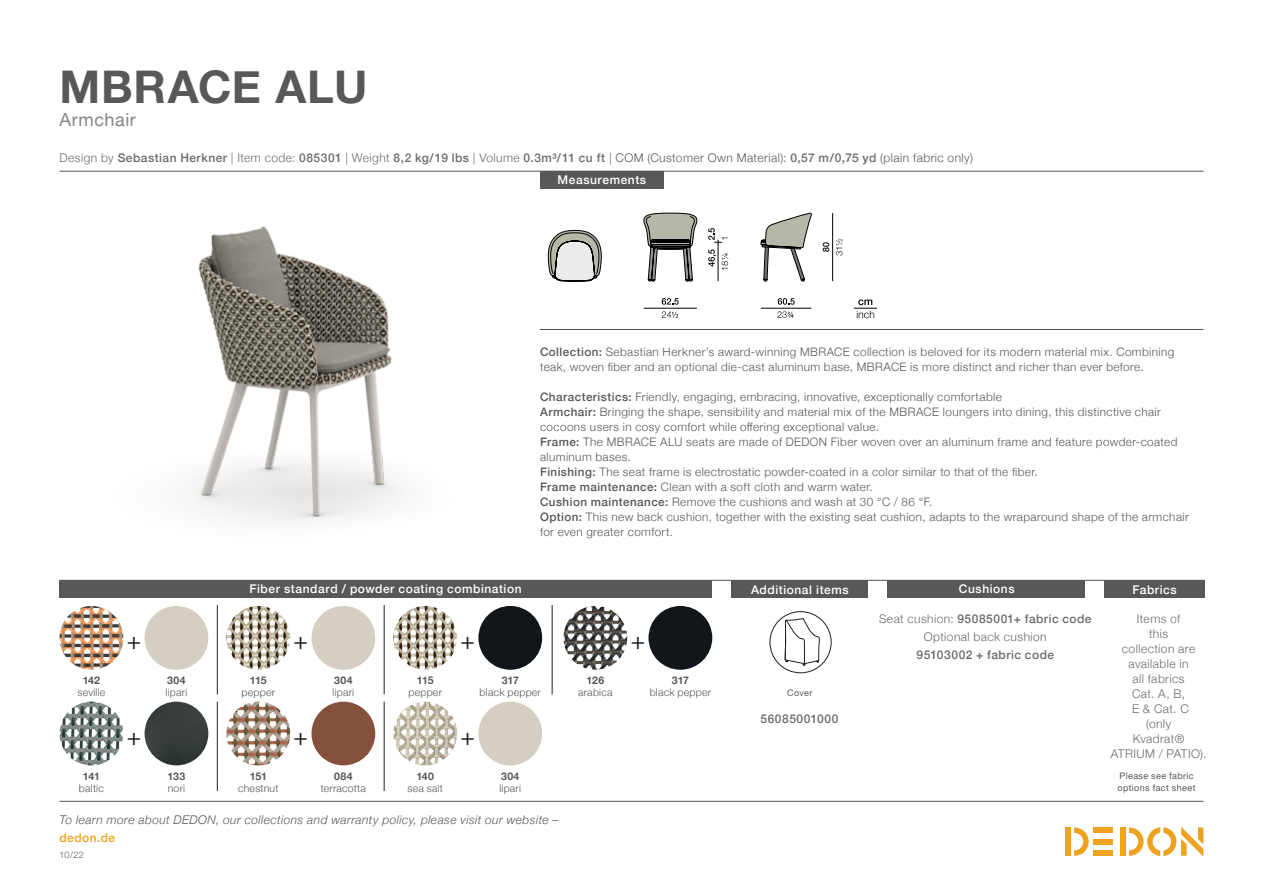
<style>
.page{position:relative;width:1263px;height:893px;background:#fff}
.page>*{position:absolute;margin:0;border:0;box-sizing:border-box;transform-origin:0 0}
.t1{font:700 45px "Helvetica Neue";letter-spacing:.015em;color:#57585a}
.t2{font:24px "Helvetica Neue";color:#231f20}
.t3{font:18px "Helvetica Neue";letter-spacing:.03em;color:#86868a}
.t4{font:500 12px "Helvetica Neue";letter-spacing:.04em;color:#696b6d}
.t5{font:300 12px/15px "Helvetica Neue";letter-spacing:.035em;color:#696b6d;text-align:center}
.t6{font:500 12px "Helvetica Neue";letter-spacing:.045em;color:#fff}
.t7{font:italic 300 12px "Helvetica Neue";letter-spacing:.035em;color:#57585a}
.t8{font:500 12px "Helvetica Neue";letter-spacing:.035em;color:#eea21f}
.t9{font:300 11.7px/15px "Helvetica Neue";letter-spacing:.035em;color:#57585a}
.t10{font:300 10.5px "Helvetica Neue";letter-spacing:.02em;color:#57585a}
.t11{font:700 10.5px "Helvetica Neue";letter-spacing:-.005em;color:#57585a}
.t12{font:9px/12px "Helvetica Neue";letter-spacing:.045em;color:#57585a}
.t13{font:300 9px "Helvetica Neue";color:#57585a}
.s1{font-weight:300}
.s2{font-weight:300;color:#57585a}
.s3{font-weight:500}
</style>
<div class="page">
<div style="left:1120px;top:827px;width:5px;height:29px;background:#eea21f"></div>
<div style="left:1094px;top:827px;width:19px;height:6px;background:#eea21f"></div>
<div style="left:1094px;top:850px;width:19px;height:6px;background:#eea21f"></div>
<div style="left:1094px;top:839px;width:19px;height:5px;background:#eea21f"></div>
<svg style="left:1074px;top:827px;width:15px;height:29px"></svg>
<div style="left:1065px;top:827px;width:6px;height:29px;background:#eea21f"></div>
<svg style="left:1129px;top:827px;width:74px;height:29px"></svg>
<hr style="left:60px;top:801px;width:1143px;height:1px;background:#505356">
<img style="left:193px;top:226px;width:208px;height:295px">
<hr style="left:60px;top:580px;width:1143px;height:1px;background:#505356">
<hr style="left:60px;top:171px;width:1143px;height:1px;background:#505356">
<hr style="left:540px;top:329px;width:663px;height:1px;background:#505356">
<div style="left:540px;top:171px;width:124px;height:17px;background:#57585a"></div>
<svg style="left:854px;top:299px;width:23px;height:19px"></svg>
<hr style="left:761px;top:308px;width:50px;height:1px;background:#000">
<svg style="left:778px;top:298px;width:17px;height:7px"></svg>
<svg style="left:777px;top:311px;width:17px;height:7px"></svg>
<hr style="left:832px;top:213px;width:1px;height:68px;background:#000">
<svg style="left:823px;top:242px;width:6px;height:10px"></svg>
<svg style="left:836px;top:239px;width:6px;height:17px"></svg>
<hr style="left:718px;top:240px;width:1px;height:41px;background:#000">
<svg style="left:708px;top:250px;width:20px;height:20px"></svg>
<svg style="left:708px;top:228px;width:20px;height:15px"></svg>
<hr style="left:644px;top:308px;width:53px;height:1px;background:#000">
<svg style="left:662px;top:298px;width:17px;height:7px"></svg>
<svg style="left:662px;top:311px;width:16px;height:7px"></svg>
<svg style="left:760px;top:213px;width:52px;height:69px"></svg>
<svg style="left:643px;top:213px;width:54px;height:69px"></svg>
<svg style="left:548px;top:230px;width:53px;height:51px;background:#b8b8b4"></svg>
<div style="left:60px;top:580px;width:652px;height:18px;background:#57585a"></div>
<div style="left:145px;top:606px;width:63px;height:64px;background:#d4cec3;border-radius:32px"></div>
<img style="left:563px;top:606px;width:64px;height:64px;border-radius:32px">
<div style="left:648px;top:606px;width:64px;height:64px;background:#121519;border-radius:32px"></div>
<img style="left:393px;top:702px;width:64px;height:63px;border-radius:32px">
<div style="left:478px;top:702px;width:64px;height:63px;background:#d4cec3;border-radius:32px"></div>
<img style="left:226px;top:606px;width:64px;height:64px;border-radius:32px">
<hr style="left:384px;top:605px;width:1px;height:89px;background:#231f20">
<hr style="left:217px;top:605px;width:1px;height:89px;background:#231f20">
<hr style="left:552px;top:605px;width:1px;height:89px;background:#231f20">
<div style="left:311px;top:606px;width:64px;height:64px;background:#d4cec3;border-radius:32px"></div>
<img style="left:393px;top:606px;width:64px;height:64px;border-radius:32px">
<div style="left:478px;top:606px;width:64px;height:64px;background:#121519;border-radius:32px"></div>
<img style="left:60px;top:702px;width:63px;height:63px;border-radius:32px">
<img style="left:145px;top:702px;width:63px;height:63px;border-radius:32px">
<hr style="left:217px;top:702px;width:1px;height:89px;background:#231f20">
<hr style="left:384px;top:702px;width:1px;height:89px;background:#231f20">
<div style="left:311px;top:702px;width:64px;height:63px;background:#86513c;border-radius:50%"></div>
<img style="left:226px;top:702px;width:64px;height:63px;border-radius:32px">
<div style="left:732px;top:580px;width:136px;height:18px;background:#57585a"></div>
<div style="left:770px;top:611px;width:61px;height:62px;border:1px solid #231f20;border-radius:50%"></div>
<svg style="left:785px;top:618px;width:35px;height:47px"></svg>
<img style="left:60px;top:606px;width:63px;height:64px;border-radius:32px">
<div style="left:1104px;top:580px;width:100px;height:17px;background:#57585a"></div>
<div style="left:887px;top:580px;width:197px;height:17px;background:#57585a"></div>
<h1 class="t1" style="left:60px;top:52px;width:309px">MBRACE ALU</h1>
<h3 class="t3" style="left:60px;top:107px;width:78px">Armchair</h3>
<p class="t4" style="left:60px;top:148px;width:915px"><span class="s1">Design by</span> Sebastian Herkner <span class="s1">| Item code:</span> 085301 <span class="s1">| Weight</span> 8,2 kg/19 lbs <span class="s1">| Volume</span> 0.3m³/11 cu ft <span class="s1">|</span> <span class="s2">COM (Customer Own Material):</span> 0,57 m/0,75 yd <span class="s2">(plain fabric only)</span></p>
<p class="t6" style="left:558px;top:170px;width:90px">Measurements</p>
<p class="t11" style="left:83px;top:672px;width:19px">142</p>
<p class="t10" style="left:78px;top:684px;width:29px">seville</p>
<p class="t11" style="left:83px;top:768px;width:18px">141</p>
<p class="t10" style="left:79px;top:780px;width:26px">baltic</p>
<h2 class="t2" style="left:127px;top:623px;width:16px">+</h2>
<h2 class="t2" style="left:127px;top:719px;width:16px">+</h2>
<p class="t11" style="left:167px;top:672px;width:20px">304</p>
<p class="t10" style="left:166px;top:684px;width:23px">lipari</p>
<p class="t11" style="left:168px;top:768px;width:19px">133</p>
<p class="t10" style="left:168px;top:780px;width:19px">nori</p>
<p class="t9" style="left:540px;top:343px;width:636px"><span class="s3">Collection:</span> Sebastian Herkner’s award-winning MBRACE collection is beloved for its modern material mix. Combining teak, woven fiber and an optional die-cast aluminum base, MBRACE is more distinct and richer than ever before.</p>
<p class="t9" style="left:540px;top:388px;width:650px"><span class="s3">Characteristics:</span> Friendly, engaging, embracing, innovative, exceptionally comfortable<br><span class="s3">Armchair:</span> Bringing the shape, sensibility and material mix of the MBRACE loungers into dining, this distinctive chair cocoons users in cosy comfort while offering exceptional value.<br><span class="s3">Frame:</span> The MBRACE ALU seats are made of DEDON Fiber woven over an aluminum frame and feature powder-coated aluminum bases.<br><span class="s3">Finishing:</span> The seat frame is electrostatic powder-coated in a color similar to that of the fiber.<br><span class="s3">Frame maintenance:</span> Clean with a soft cloth and warm water.<br><span class="s3">Cushion maintenance:</span> Remove the cushions and wash at 30 °C / 86 °F.<br><span class="s3">Option:</span> This new back cushion, together with the existing seat cushion, adapts to the wraparound shape of the armchair for even greater comfort.</p>
<p class="t6" style="left:250px;top:579px;width:274px">Fiber standard / powder coating combination</p>
<p class="t11" style="left:250px;top:672px;width:18px">115</p>
<p class="t10" style="left:242px;top:684px;width:35px">pepper</p>
<h2 class="t2" style="left:294px;top:623px;width:16px">+</h2>
<h2 class="t2" style="left:294px;top:719px;width:16px">+</h2>
<p class="t11" style="left:334px;top:672px;width:20px">304</p>
<p class="t10" style="left:333px;top:684px;width:23px">lipari</p>
<p class="t11" style="left:417px;top:672px;width:18px">115</p>
<p class="t10" style="left:408px;top:684px;width:35px">pepper</p>
<h2 class="t2" style="left:461px;top:623px;width:16px">+</h2>
<p class="t11" style="left:502px;top:672px;width:19px">317</p>
<p class="t10" style="left:480px;top:684px;width:63px">black pepper</p>
<h2 class="t2" style="left:461px;top:719px;width:16px">+</h2>
<p class="t11" style="left:586px;top:672px;width:19px">126</p>
<p class="t10" style="left:578px;top:684px;width:36px">arabica</p>
<h2 class="t2" style="left:631px;top:623px;width:16px">+</h2>
<p class="t11" style="left:672px;top:672px;width:19px">317</p>
<p class="t10" style="left:650px;top:684px;width:63px">black pepper</p>
<p class="t6" style="left:751px;top:580px;width:99px">Additional items</p>
<p class="t12" style="left:787px;top:687px;width:27px">Cover</p>
<p class="t4" style="left:760px;top:709px;width:79px">56085001000</p>
<p class="t6" style="left:959px;top:579px;width:57px">Cushions</p>
<p class="t5" style="left:879px;top:609px;width:214px;line-height:18px">Seat cushion: <span class="s3">95085001+ fabric code<br></span>Optional back cushion</p>
<p class="t4" style="left:916px;top:645px;width:139px">95103002 + fabric code</p>
<p class="t6" style="left:1132px;top:580px;width:46px">Fabrics</p>
<p class="t5" style="left:1111px;top:610px;width:97px">Items of<br>this<br>collection are available in<br>all fabrics<br>Cat. A, B,<br>E &amp; Cat. C<br>(only<br>Kvadrat®<br>ATRIUM / PATIO).</p>
<p class="t11" style="left:250px;top:768px;width:19px">151</p>
<p class="t10" style="left:238px;top:780px;width:42px">chestnut</p>
<p class="t11" style="left:334px;top:768px;width:20px">084</p>
<p class="t10" style="left:321px;top:780px;width:47px">terracotta</p>
<p class="t11" style="left:416px;top:768px;width:19px">140</p>
<p class="t10" style="left:407px;top:780px;width:37px">sea salt</p>
<p class="t11" style="left:501px;top:768px;width:20px">304</p>
<p class="t10" style="left:499px;top:780px;width:23px">lipari</p>
<p class="t12" style="left:1117px;top:770px;width:80px">Please see fabric options fact sheet</p>
<p class="t7" style="left:60px;top:810px;width:500px">To learn more about DEDON, our collections and warranty policy, please visit our website –</p>
<p class="t8" style="left:60px;top:828px;width:57px">dedon.de</p>
<p class="t13" style="left:60px;top:848px;width:26px">10/22</p>
</div>
